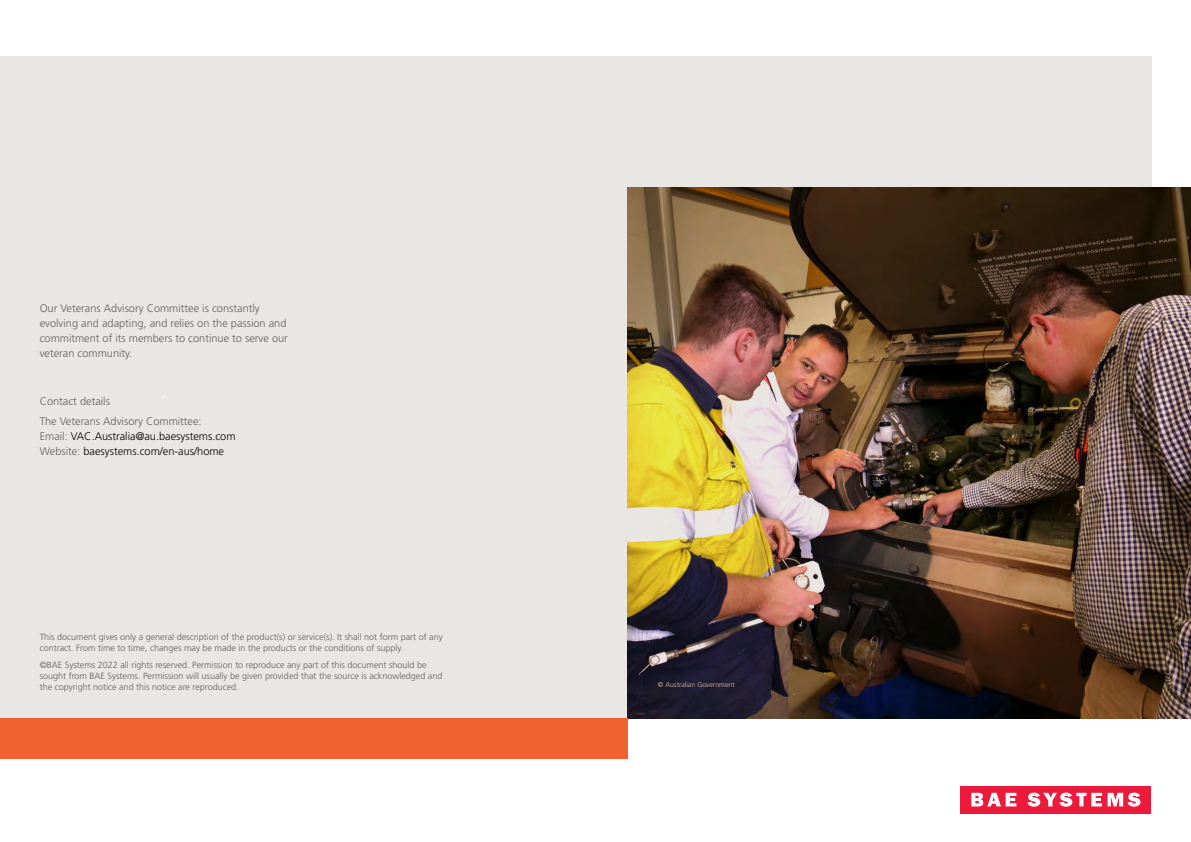
<style>
.page{position:relative;width:1191px;height:842px;background:#fff}
.page>*{position:absolute;margin:0;border:0;box-sizing:border-box;transform-origin:0 0}
.t1{font:300 11px/15px "Frutiger LT Std";color:#635f5d}
.t2{font:300 11px/15px "Frutiger LT Std";color:#000}
.t3{font:300 9px/11px "Frutiger LT Std";color:#635f5d}
.t4{font:300 7px "Frutiger LT Std";color:#e3bfa3}
.s1{color:#635f5d}
</style>
<div class="page">
<img style="left:1151px;top:187px;width:40px;height:531px">
<img style="left:0;top:56px;width:1151px;height:662px">
<svg style="left:161px;top:394px;width:5px;height:5px"></svg>
<div style="left:960px;top:786px;width:191px;height:27px;background:#ed1a3b"></div>
<svg style="left:971px;top:793px;width:45px;height:13px"></svg>
<svg style="left:1027px;top:793px;width:113px;height:14px"></svg>
<div style="left:0;top:718px;width:627px;height:41px;background:#f16231"></div>
<p class="t1" style="left:40px;top:301px;width:250px">Our Veterans Advisory Committee is constantly evolving and adapting, and relies on the passion and commitment of its members to continue to serve our veteran community.</p>
<p class="t1" style="left:40px;top:391px;width:163px;line-height:20.7px">Contact details<br>The Veterans Advisory Committee:</p>
<p class="t2" style="left:40px;top:429px;width:197px"><span class="s1">Email:</span> VAC.Australia@au.baesystems.com<br><span class="s1">Website:</span> baesystems.com/en-aus/home</p>
<p class="t3" style="left:40px;top:632px;width:404px">This document gives only a general description of the product(s) or service(s). It shall not form part of any contract. From time to time, changes may be made in the products or the conditions of supply.</p>
<p class="t3" style="left:40px;top:659px;width:404px">©BAE Systems 2022 all rights reserved. Permission to reproduce any part of this document should be sought from BAE Systems. Permission will usually be given provided that the source is acknowledged and the copyright notice and this notice are reproduced.</p>
<p class="t4" style="left:658px;top:680px;width:78px">© Australian Government</p>
</div>
